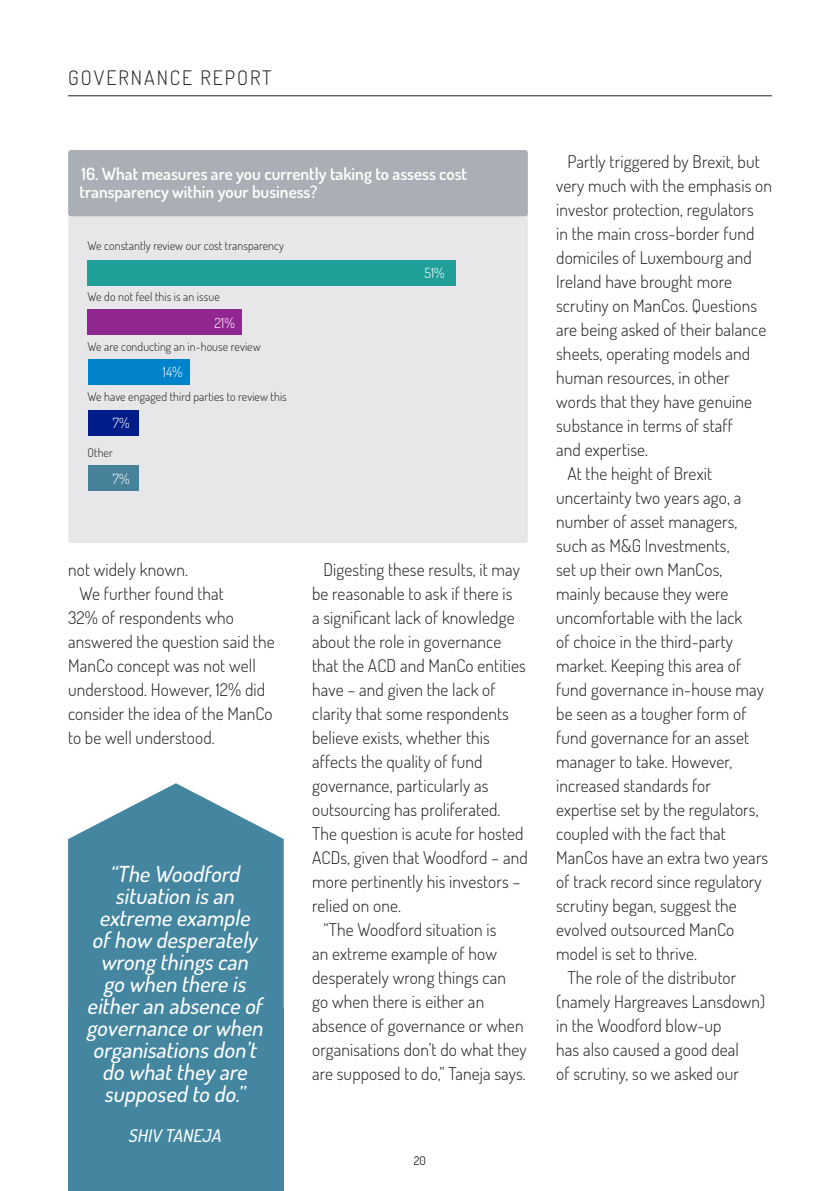
<style>
.page{position:relative;width:840px;height:1191px;background:#fff}
.page>*{position:absolute;margin:0;border:0;box-sizing:border-box;transform-origin:0 0}
.t1{font:italic 500 22px/22px "Dosis";color:#fff;text-align:center}
.t2{font:300 20px "Dosis";letter-spacing:.1em;color:#231f20}
.t3{font:300 17.6px/24px "Dosis";letter-spacing:.01em;color:#231f20}
.t4{font:italic 500 17.6px "Dosis";color:#fff}
.t5{font:600 17px/18px "Dosis";color:#fff}
.t6{font:300 14px "Dosis";color:#fff}
.t7{font:300 12px "Dosis";letter-spacing:.005em;color:#231f20}
.t8{font:12px "Dosis";color:#231f20}
</style>
<div class="page">
<hr style="left:68px;top:95px;width:703px;height:1px;background:#231f20">
<div style="left:68px;top:1008px;width:215px;height:183px;background:#4486a0"></div>
<svg style="left:68px;top:783px;width:215px;height:225px;background:#5b95ab"></svg>
<div style="left:68px;top:212px;width:459px;height:331px;background:#e7e6e9;border-radius:3px"></div>
<div style="left:68px;top:150px;width:459px;height:66px;background:#aaafb5;border-radius:3px"></div>
<div style="left:87px;top:359px;width:102px;height:25px;background:#0083ca"></div>
<div style="left:87px;top:260px;width:368px;height:26px;background:#209f99"></div>
<div style="left:87px;top:309px;width:154px;height:26px;background:#90268f"></div>
<div style="left:87px;top:410px;width:51px;height:25px;background:#001c88"></div>
<div style="left:87px;top:466px;width:51px;height:25px;background:#47829a"></div>
<p class="t2" style="left:68px;top:65px;width:205px">GOVERNANCE REPORT</p>
<p class="t5" style="left:79px;top:164px;width:389px">16. What measures are you currently taking to assess cost transparency within your business?</p>
<p class="t7" style="left:87px;top:238px;width:198px">We constantly review our cost transparency</p>
<p class="t6" style="left:424px;top:264px;width:22px">51%</p>
<p class="t7" style="left:87px;top:288px;width:134px">We do not feel this is an issue</p>
<p class="t6" style="left:214px;top:313px;width:22px">21%</p>
<p class="t7" style="left:87px;top:338px;width:174px">We are conducting an in-house review</p>
<p class="t7" style="left:87px;top:388px;width:201px">We have engaged third parties to review this</p>
<p class="t6" style="left:163px;top:362px;width:21px">14%</p>
<p class="t6" style="left:113px;top:413px;width:18px">7%</p>
<p class="t7" style="left:87px;top:444px;width:27px">Other</p>
<p class="t6" style="left:113px;top:469px;width:18px">7%</p>
<p class="t3" style="left:68px;top:557px;width:121px">not widely known.</p>
<p class="t3" style="left:68px;top:581px;width:208px;text-indent:11px">We further found that<br>32% of respondents who answered the question said the<br>ManCo concept was not well understood. However, 12% did consider the idea of the ManCo to be well understood.</p>
<p class="t1" style="left:86px;top:862px;width:182px">“The Woodford situation is an extreme example ofhow desperately wrong things can go when there is eitheran absence of governance orwhen organisations don’t do whatthey are supposed to do.”</p>
<p class="t4" style="left:128px;top:1124px;width:98px">SHIV TANEJA</p>
<p class="t3" style="left:312px;top:557px;width:217px;text-indent:11px">Digesting these results, it may be reasonable to ask if there is<br>a significant lack of knowledge about the role in governance that the ACD and ManCo entities have – and given the lack of clarity that some respondents believe exists, whether this affects the quality of fund governance, particularly as outsourcing has proliferated.<br>The question is acute for hosted<br>ACDs, given that Woodford – and more pertinently his investors – relied on one.</p>
<p class="t3" style="left:312px;top:917px;width:216px;text-indent:11px">“The Woodford situation is<br>an extreme example of how desperately wrong things can<br>go when there is either an absence of governance or when organisations don’t do what they are supposed to do,” Taneja says.</p>
<p class="t8" style="left:414px;top:1152px;width:14px">20</p>
<p class="t3" style="left:556px;top:149px;width:217px;text-indent:11px">Partly triggered by Brexit, but very much with the emphasis on investor protection, regulators<br>in the main cross-border fund domiciles of Luxembourg and<br>Ireland have brought more scrutiny on ManCos. Questions are being asked of their balance sheets, operating models and human resources, in other words that they have genuine substance in terms of staff<br>and expertise.</p>
<p class="t3" style="left:556px;top:461px;width:213px;text-indent:11px">At the height of Brexit uncertainty two years ago, a number of asset managers, such as M&amp;G Investments,<br>set up their own ManCos, mainly because they were uncomfortable with the lack<br>of choice in the third-party market. Keeping this area of fund governance in-house may be seen as a tougher form of fund governance for an asset manager to take. However, increased standards for expertise set by the regulators, coupled with the fact that<br>ManCos have an extra two years of track record since regulatory scrutiny began, suggest the evolved outsourced ManCo model is set to thrive.</p>
<p class="t3" style="left:556px;top:965px;width:210px;text-indent:11px">The role of the distributor (namely Hargreaves Lansdown) in the Woodford blow-up<br>has also caused a good deal<br>of scrutiny, so we asked our</p>
</div>
